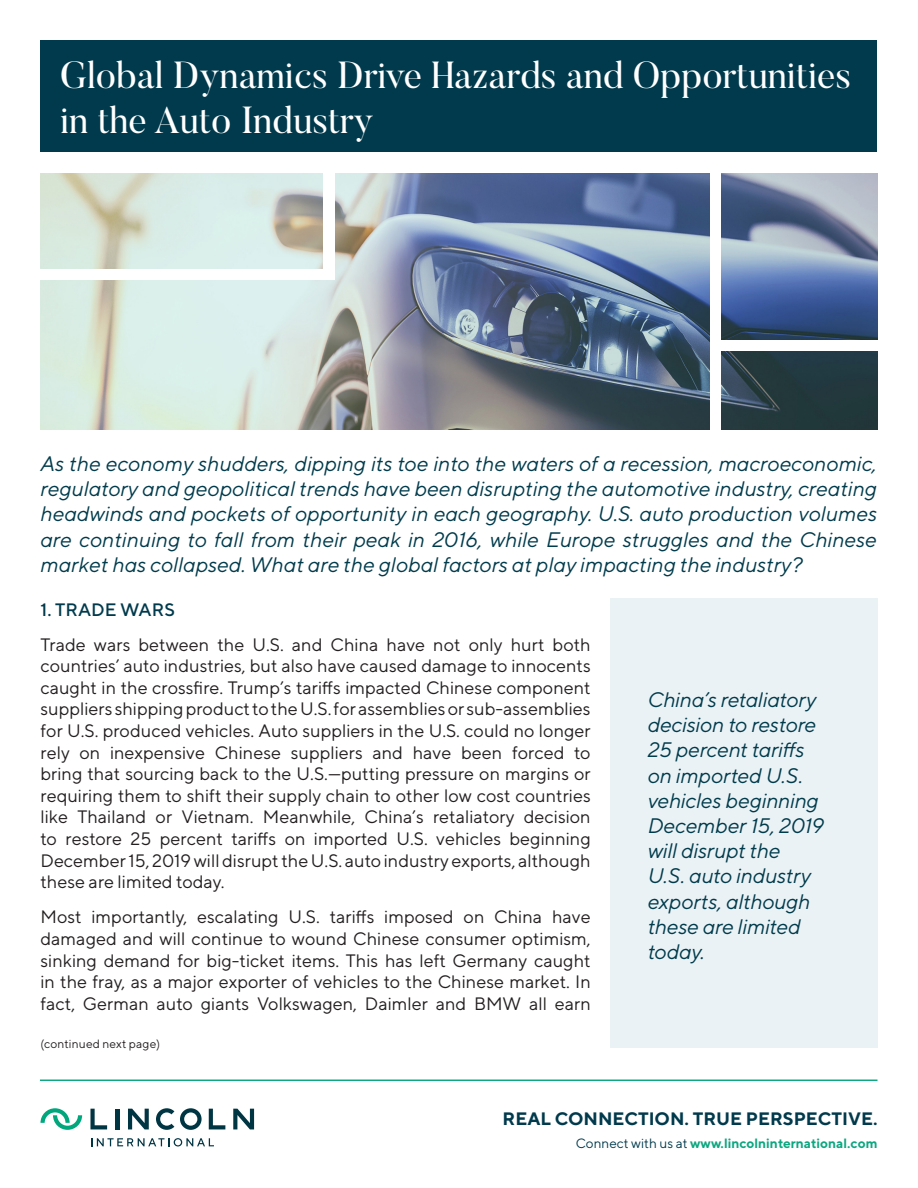
<style>
.page{position:relative;width:918px;height:1188px;background:#fff}
.page>*{position:absolute;margin:0;border:0;box-sizing:border-box;transform-origin:0 0}
.t1{font:37.5px/45px "Butler";color:#fff}
.Gray_Call-Out_Box{font:italic 21px/25.2px "TT Norms";letter-spacing:-.01em;color:#003b4c;text-align:justify}
.Body_Text{font:18px/21.6px "TT Norms";color:#231f20;text-align:justify}
.t2{font:700 18px "TT Norms";color:#003a4c}
.Body_Text-2{font:500 18px "TT Norms";color:#003a4c}
.t3{font:700 13.5px "TT Norms";color:#0da780}
.t4{font:12px "TT Norms";letter-spacing:.015em;color:#231f20}
.s1{font-weight:400;color:#003a4c}
</style>
<div class="page">
<div style="left:40px;top:40px;width:838px;height:112px;background:#003a4c"></div>
<hr style="left:40px;top:1080px;width:837px;height:1px;background:#0da780">
<div style="left:115px;top:1109px;width:5px;height:20px;background:#003543"></div>
<svg style="left:128px;top:1109px;width:21px;height:20px"></svg>
<svg style="left:90px;top:1109px;width:17px;height:20px"></svg>
<svg style="left:233px;top:1109px;width:21px;height:20px"></svg>
<svg style="left:209px;top:1109px;width:16px;height:20px"></svg>
<svg style="left:156px;top:1108px;width:18px;height:22px"></svg>
<svg style="left:180px;top:1108px;width:22px;height:22px"></svg>
<svg style="left:40px;top:1108px;width:42px;height:22px"></svg>
<svg style="left:91px;top:1138px;width:123px;height:8px"></svg>
<img style="left:41px;top:174px;width:836px;height:256px">
<div style="left:36px;top:269px;width:299px;height:10px;background:#fff"></div>
<div style="left:323px;top:162px;width:12px;height:117px;background:#fff"></div>
<div style="left:713px;top:340px;width:165px;height:11px;background:#fff"></div>
<div style="left:610px;top:598px;width:268px;height:450px;background:#ebf2f5"></div>
<div style="left:710px;top:162px;width:11px;height:279px;background:#fff"></div>
<h1 class="t1" style="left:60px;top:52px;width:793px">Global Dynamics Drive Hazards and Opportunities in the Auto Industry</h1>
<p class="Gray_Call-Out_Box" style="left:40px;top:451px;width:838px">As the economy shudders, dipping its toe into the waters of a recession, macroeconomic, regulatory and geopolitical trends have been disrupting the automotive industry, creating headwinds and pockets of opportunity in each geography. U.S. auto production volumes are continuing to fall from their peak in 2016, while Europe struggles and the Chinese market has collapsed. What are the global factors at play impacting the industry?</p>
<p class="Body_Text-2" style="left:40px;top:598px;width:136px">1. TRADE WARS</p>
<p class="Body_Text" style="left:40px;top:633px;width:552px">Trade wars between the U.S. and China have not only hurt both countries’ auto industries, but also have caused damage to innocents caught in the crossfire. Trump’s tariffs impacted Chinese component suppliers shipping product to the U.S. for assemblies or sub-assemblies for U.S. produced vehicles. Auto suppliers in the U.S. could no longer rely on inexpensive Chinese suppliers and have been forced to bring that sourcing back to the U.S.—putting pressure on margins or requiring them to shift their supply chain to other low cost countries like Thailand or Vietnam. Meanwhile, China’s retaliatory decision to restore 25 percent tariffs on imported U.S. vehicles beginning December 15, 2019 will disrupt the U.S. auto industry exports, although these are limited today.</p>
<p class="Body_Text" style="left:40px;top:906px;width:552px">Most importantly, escalating U.S. tariffs imposed on China have damaged and will continue to wound Chinese consumer optimism, sinking demand for big-ticket items. This has left Germany caught in the fray, as a major exporter of vehicles to the Chinese market. In fact, German auto giants Volkswagen, Daimler and BMW all earn</p>
<p class="t4" style="left:40px;top:1036px;width:121px">(continued next page)</p>
<p class="Gray_Call-Out_Box" style="left:648px;top:687px;width:178px;text-align:left">China’s retaliatory decision to restore<br>25 percent tariffs on imported U.S. vehicles beginning<br>December 15, 2019 will disrupt the<br>U.S. auto industry exports, although these are limited today.</p>
<p class="t2" style="left:503px;top:1107px;width:376px">REAL CONNECTION. TRUE PERSPECTIVE.</p>
<p class="t3" style="left:576px;top:1134px;width:303px"><span class="s1">Connect with us at</span> www.lincolninternational.com</p>
</div>
